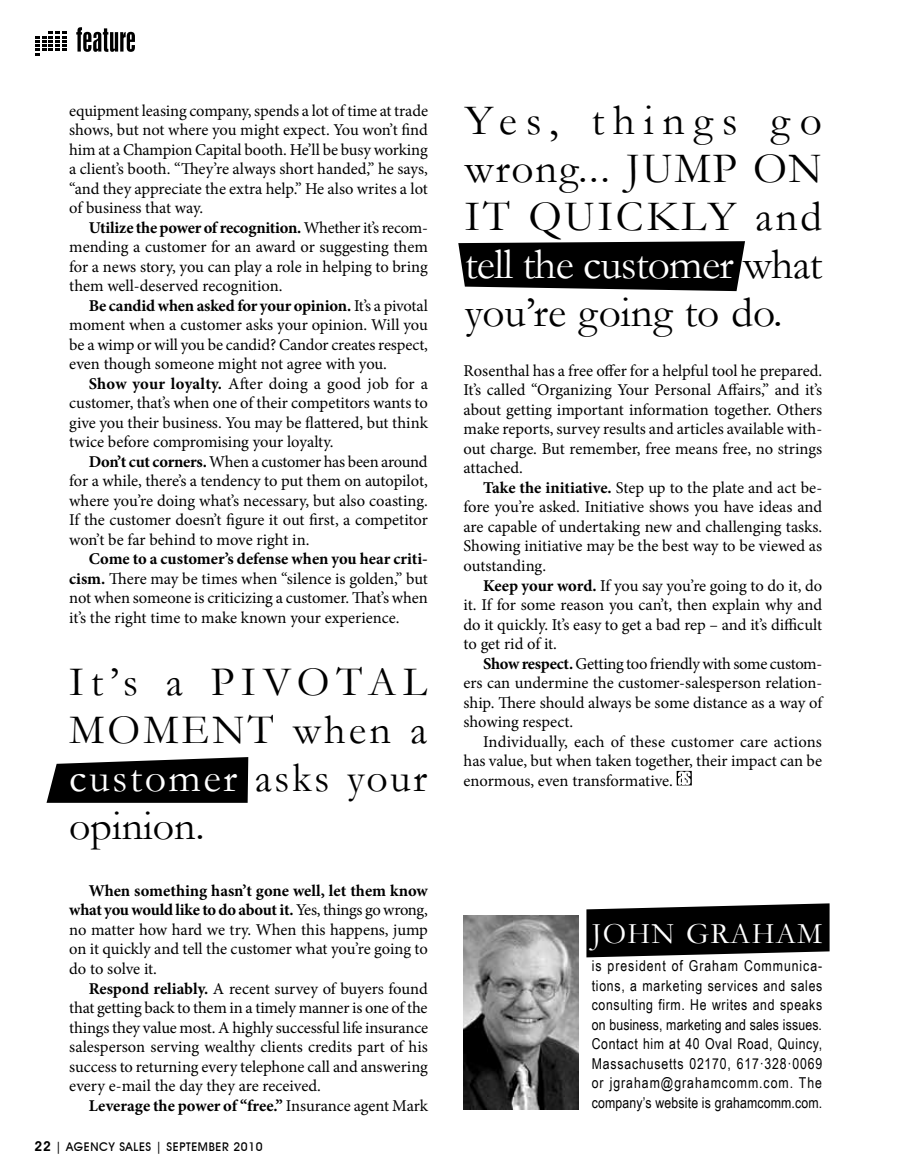
<style>
.page{position:relative;width:905px;height:1175px;background:#fff}
.page>*{position:absolute;margin:0;border:0;box-sizing:border-box;transform-origin:0 0}
.t1{font:43.5px/48px "Garamond";letter-spacing:.035em;color:#000;text-align:justify}
.t2{font:42px/48px "Garamond";letter-spacing:.075em;color:#000;text-align:justify}
.t3{font:30px "Garamond";letter-spacing:.04em;color:#fff}
.t4{font:16.5px/19.5px "Minion Pro";letter-spacing:-.005em;color:#000;text-align:justify}
.t5{font:700 16.5px "Minion Pro";color:#000}
.t6{font:15px/19.5px "Arial Narrow";letter-spacing:.01em;color:#000;text-align:justify}
.t7{font:500 12px "Avant Garde IT Cby BT";letter-spacing:.05em;color:#000}
.s1{font-weight:700}
.s2{color:#fff}
.s3{font-weight:400}
.s4{font-weight:600;font-size:13.5px}
</style>
<div class="page">
<svg style="left:676px;top:771px;width:15px;height:14px"></svg>
<svg style="left:46px;top:757px;width:202px;height:45px;background:#1b1b1b"></svg>
<svg style="left:458px;top:241px;width:287px;height:50px;background:#171717"></svg>
<svg style="left:586px;top:903px;width:243px;height:54px;background:#1d1d1d"></svg>
<img style="left:463px;top:915px;width:115px;height:194px">
<svg style="left:36px;top:31px;width:30px;height:25px"></svg>
<svg style="left:76px;top:27px;width:59px;height:25px"></svg>
<p class="t4" style="left:69px;top:101px;width:360px">equipment leasing company, spends a lot of time at trade shows, but not where you might expect. You won’t find him at a Champion Capital booth. He’ll be busy working a client’s booth. “They’re always short handed,” he says, “and they appreciate the extra help.” He also writes a lot of business that way.</p>
<p class="t4" style="left:69px;top:218px;width:360px;text-indent:20px"><span class="s1">Utilize the power of recognition.</span> Whether it’s recom&shy;mending a customer for an award or suggesting them for a news story, you can play a role in helping to bring them well-deserved recognition.</p>
<p class="t4" style="left:69px;top:296px;width:360px;text-indent:20px"><span class="s1">Be candid when asked for your opinion.</span> It’s a pivotal moment when a customer asks your opinion. Will you be a wimp or will you be candid? Candor creates respect, even though someone might not agree with you.</p>
<p class="t4" style="left:69px;top:374px;width:360px;text-indent:20px"><span class="s1">Show your loyalty.</span> After doing a good job for a customer, that’s when one of their competitors wants to give you their business. You may be flattered, but think twice before compromising your loyalty.</p>
<p class="t4" style="left:69px;top:452px;width:360px;text-indent:20px"><span class="s1">Don’t cut corners.</span> When a customer has been around for a while, there’s a tendency to put them on autopilot, where you’re doing what’s necessary, but also coasting.<br>If the customer doesn’t figure it out first, a competitor won’t be far behind to move right in.</p>
<p class="t4" style="left:69px;top:549px;width:360px;text-indent:20px"><span class="s1">Come to a customer’s defense when you hear criti&shy;cism.</span> There may be times when “silence is golden,” but not when someone is criticizing a customer. That’s when it’s the right time to make known your experience.</p>
<h2 class="t2" style="left:69px;top:657px;width:359px">It’s a pivotal moment when a <span class="s2">customer</span> asks your opinion.</h2>
<p class="t4" style="left:69px;top:881px;width:360px;text-indent:20px"><span class="s1">When something hasn’t gone well, let them know what you would like to do about it.</span> Yes, things go wrong, no matter how hard we try. When this happens, jump on it quickly and tell the customer what you’re going to do to solve it.</p>
<p class="t4" style="left:69px;top:978px;width:360px;text-indent:20px"><span class="s1">Respond reliably.</span> A recent survey of buyers found that getting back to them in a timely manner is one of the things they value most. A highly successful life insurance salesperson serving wealthy clients credits part of his success to returning every telephone call and answering every e-mail the day they are received.</p>
<p class="t5" style="left:89px;top:1093px;width:341px">Leverage the power of “free.” <span class="s3">Insurance agent Mark</span></p>
<p class="t7" style="left:34px;top:1139px;width:230px"><span class="s4">22</span> | AGENCY SALES | SEPTEMBER 2010</p>
<h1 class="t1" style="left:465px;top:95px;width:359px">Yes, things go wrong... jump on it quickly and <span class="s2">tell the customer</span> what you’re going to do.</h1>
<p class="t4" style="left:463px;top:361px;width:360px">Rosenthal has a free offer for a helpful tool he prepared.<br>It’s called “Organizing Your Personal Affairs,” and it’s about getting important information together. Others make reports, survey results and articles available with&shy;out charge. But remember, free means free, no strings attached.</p>
<p class="t4" style="left:463px;top:478px;width:360px;text-indent:20px"><span class="s1">Take the initiative.</span> Step up to the plate and act be&shy;fore you’re asked. Initiative shows you have ideas and are capable of undertaking new and challenging tasks.<br>Showing initiative may be the best way to be viewed as outstanding.</p>
<p class="t4" style="left:463px;top:575px;width:360px;text-indent:20px"><span class="s1">Keep your word.</span> If you say you’re going to do it, do it. If for some reason you can’t, then explain why and do it quickly. It’s easy to get a bad rep – and it’s difficult to get rid of it.</p>
<p class="t4" style="left:463px;top:653px;width:360px;text-indent:20px"><span class="s1">Show respect.</span> Getting too friendly with some custom&shy;ers can undermine the customer-salesperson relation&shy;ship. There should always be some distance as a way of showing respect.</p>
<p class="t4" style="left:463px;top:731px;width:360px;text-indent:20px">Individually, each of these customer care actions has value, but when taken together, their impact can be enormous, even transformative.</p>
<h3 class="t3" style="left:592px;top:913px;width:232px">John Graham</h3>
<p class="t6" style="left:592px;top:955px;width:232px">is president of Graham Communica&shy;tions, a marketing services and sales consulting firm. He writes and speaks on business, marketing and sales issues.<br>Contact him at 40 Oval Road, Quincy, Massachusetts 02170, 617·328·0069 or jgraham@grahamcomm.com. The company’s website is grahamcomm.com.</p>
</div>
